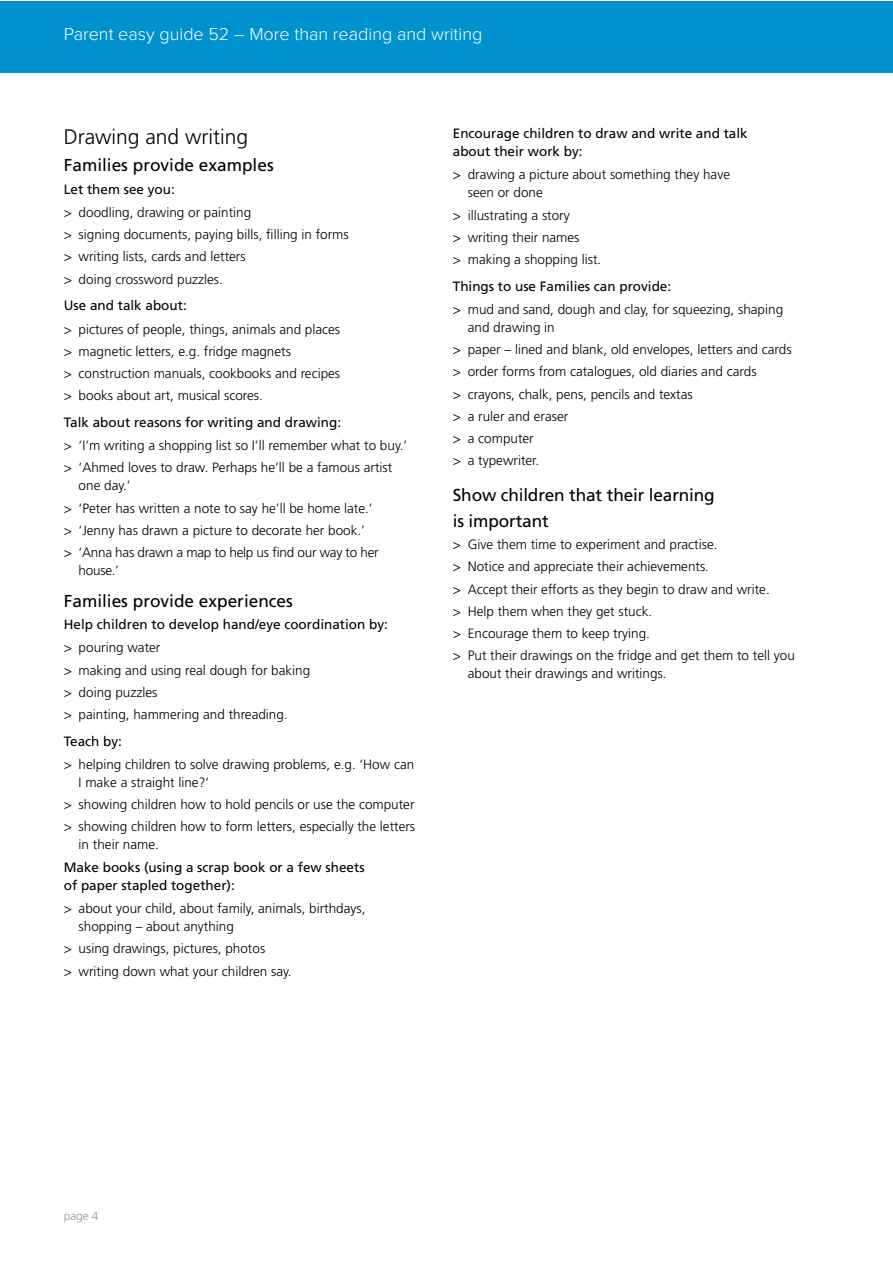
<style>
.page{position:relative;width:893px;height:1263px;background:#fff}
.page>*{position:absolute;margin:0;border:0;box-sizing:border-box;transform-origin:0 0}
.t1{font:300 21px "Frutiger";color:#000}
.t2{font:300 18px "Proxima Nova";color:#fff}
.t3{font:17.25px/25.5px "Frutiger";color:#000}
.t4{font:300 13.5px/22.2px "Frutiger";color:#000}
.t5{font:13.5px/18px "Frutiger";color:#000}
.t6{font:300 12px "Frutiger";color:#939598}
</style>
<div class="page">
<div style="left:0;top:1px;width:892px;height:71px;background:#0092cf"></div>
<h2 class="t2" style="left:64px;top:26px;width:420px">Parent easy guide 52 – More than reading and writing</h2>
<h1 class="t1" style="left:64px;top:125px;width:186px">Drawing and writing</h1>
<p class="t3" style="left:64px;top:153px;width:211px">Families provide examples</p>
<p class="t5" style="left:64px;top:180px;width:113px">Let them see you:</p>
<p class="t4" style="left:64px;top:201px;width:286px">&gt; doodling, drawing or painting<br>&gt; signing documents, paying bills, filling in forms &gt; writing lists, cards and letters<br>&gt; doing crossword puzzles.</p>
<p class="t5" style="left:64px;top:296px;width:125px">Use and talk about:</p>
<p class="t4" style="left:64px;top:318px;width:278px">&gt; pictures of people, things, animals and places &gt; magnetic letters, e.g. fridge magnets<br>&gt; construction manuals, cookbooks and recipes &gt; books about art, musical scores.</p>
<p class="t5" style="left:64px;top:413px;width:279px">Talk about reasons for writing and drawing:</p>
<p class="t4" style="left:64px;top:434px;width:345px">&gt; ‘I’m writing a shopping list so I’ll remember what to buy.’ &gt; ‘Ahmed loves to draw. Perhaps he’ll be a famous artist</p>
<p class="t4" style="left:64px;top:475px;width:316px;text-indent:15px">one day.’<br>&gt; ‘Peter has written a note to say he’ll be home late.’ &gt; ‘Jenny has drawn a picture to decorate her book.’<br>&gt; ‘Anna has drawn a map to help us find our way to her</p>
<p class="t4" style="left:79px;top:559px;width:42px">house.’</p>
<p class="t3" style="left:64px;top:588px;width:231px">Families provide experiences</p>
<p class="t5" style="left:64px;top:615px;width:326px">Help children to develop hand/eye coordination by:</p>
<p class="t4" style="left:64px;top:637px;width:248px">&gt; pouring water<br>&gt; making and using real dough for baking &gt; doing puzzles<br>&gt; painting, hammering and threading.</p>
<p class="t5" style="left:64px;top:732px;width:60px">Teach by:</p>
<p class="t4" style="left:79px;top:755px;width:337px;line-height:18px;text-indent:-15px">&gt; helping children to solve drawing problems, e.g. ‘How can<br>I make a straight line?’</p>
<p class="t4" style="left:64px;top:793px;width:353px">&gt; showing children how to hold pencils or use the computer &gt; showing children how to form letters, especially the letters</p>
<p class="t4" style="left:79px;top:834px;width:82px">in their name.</p>
<p class="t5" style="left:64px;top:858px;width:302px">Make books (using a scrap book or a few sheets of paper stapled together):</p>
<p class="t4" style="left:79px;top:899px;width:288px;line-height:18px;text-indent:-15px">&gt; about your child, about family, animals, birthdays, shopping – about anything</p>
<p class="t4" style="left:64px;top:937px;width:229px">&gt; using drawings, pictures, photos<br>&gt; writing down what your children say.</p>
<p class="t5" style="left:453px;top:124px;width:296px">Encourage children to draw and write and talk about their work by:</p>
<p class="t4" style="left:468px;top:166px;width:264px;line-height:18px;text-indent:-15px">&gt; drawing a picture about something they have seen or done</p>
<p class="t4" style="left:453px;top:204px;width:150px">&gt; illustrating a story<br>&gt; writing their names<br>&gt; making a shopping list.</p>
<p class="t5" style="left:453px;top:277px;width:220px">Things to use Families can provide:</p>
<p class="t4" style="left:468px;top:300px;width:317px;line-height:18px;text-indent:-15px">&gt; mud and sand, dough and clay, for squeezing, shaping and drawing in</p>
<p class="t4" style="left:453px;top:338px;width:340px">&gt; paper – lined and blank, old envelopes, letters and cards &gt; order forms from catalogues, old diaries and cards<br>&gt; crayons, chalk, pens, pencils and textas<br>&gt; a ruler and eraser<br>&gt; a computer<br>&gt; a typewriter.</p>
<p class="t3" style="left:453px;top:482px;width:263px">Show children that their learning is important</p>
<p class="t4" style="left:453px;top:533px;width:343px">&gt; Give them time to experiment and practise.<br>&gt; Notice and appreciate their achievements.<br>&gt; Accept their efforts as they begin to draw and write.<br>&gt; Help them when they get stuck.<br>&gt; Encourage them to keep trying.<br>&gt; Put their drawings on the fridge and get them to tell you</p>
<p class="t4" style="left:468px;top:663px;width:200px">about their drawings and writings.</p>
<p class="t6" style="left:64px;top:1209px;width:36px">page 4</p>
</div>
